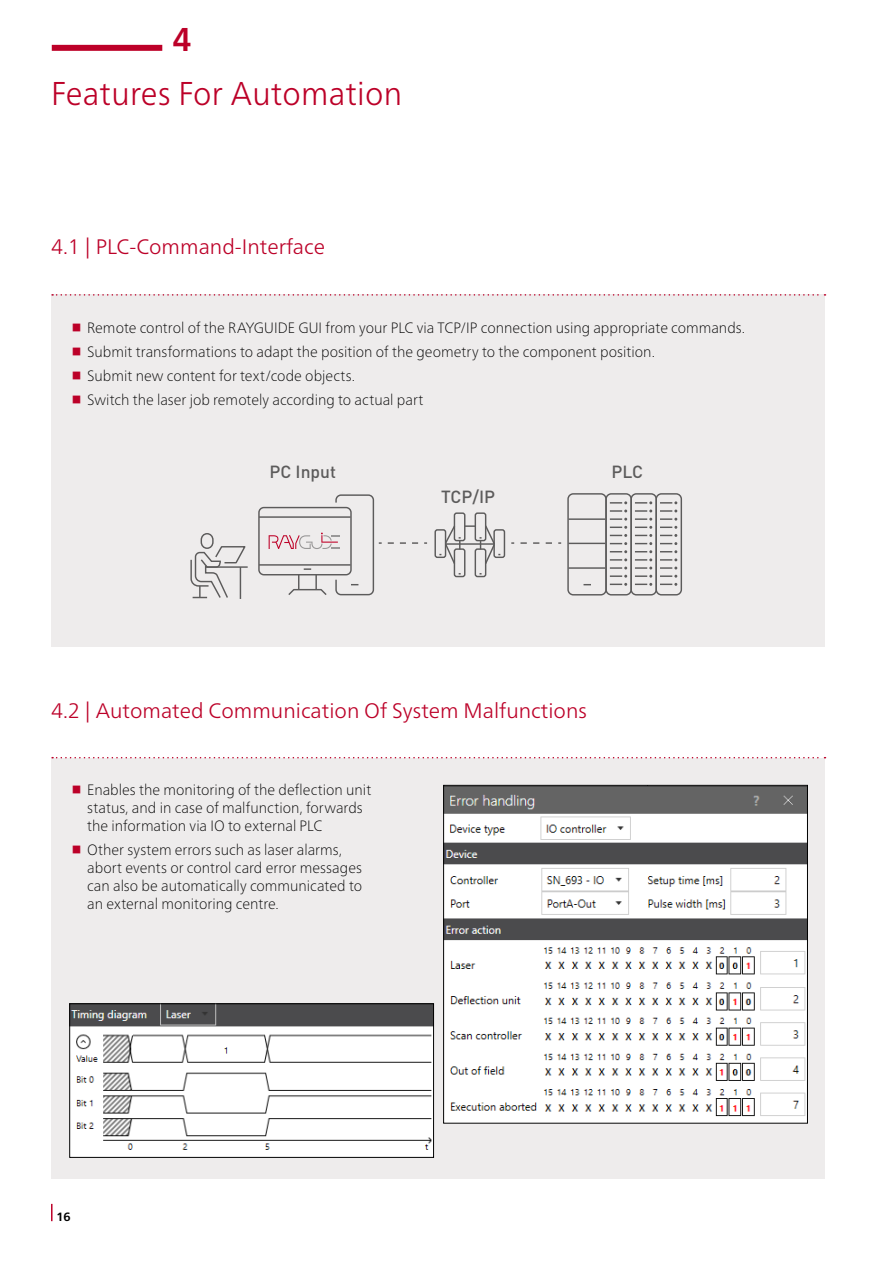
<style>
.page{position:relative;width:893px;height:1263px;background:#fff}
.page>*{position:absolute;margin:0;border:0;box-sizing:border-box;transform-origin:0 0}
.t1{font:300 33px "Frutiger Neue LT Pro";letter-spacing:.01em;color:#bc0028;scale:.94 1}
.t2{font:700 33px "Frutiger Neue LT Pro";color:#bc0028;scale:.94 1}
.t3{font:300 21px "Frutiger Neue LT Pro";color:#bc0028}
.t4{font:500 17.4px "DIN";color:#636363}
.t5{font:100 15px/18px "Frutiger Neue LT Pro";color:#000}
.t6{font:700 12px "Frutiger Neue LT Pro";color:#000}
</style>
<div class="page">
<svg style="left:51px;top:1204px;width:2px;height:17px"></svg>
<div style="left:52px;top:45px;width:110px;height:6px;background:#bd0028"></div>
<div style="left:51px;top:295px;width:774px;height:352px;background:#eeecec"></div>
<div style="left:51px;top:758px;width:774px;height:421px;background:#eeecec"></div>
<svg style="left:52px;top:294px;width:773px;height:2px"></svg>
<svg style="left:52px;top:757px;width:773px;height:1px"></svg>
<div style="left:201px;top:533px;width:13px;height:16px;border:1px solid #636363;border-radius:6px"></div>
<hr style="left:206px;top:566px;width:42px;height:2px;background:#636363">
<svg style="left:190px;top:545px;width:57px;height:54px"></svg>
<hr style="left:240px;top:567px;width:1px;height:32px;background:#636363">
<div style="left:258px;top:507px;width:94px;height:68px;border:1px solid #636363;border-radius:5px"></div>
<div style="left:335px;top:494px;width:39px;height:101px;border:1px solid #636363;border-radius:5px"></div>
<svg style="left:287px;top:568px;width:41px;height:27px"></svg>
<hr style="left:259px;top:516px;width:92px;height:2px;background:#636363">
<hr style="left:259px;top:564px;width:92px;height:2px;background:#636363">
<div style="left:567px;top:493px;width:40px;height:102px;border:1px solid #636363;border-radius:5px"></div>
<div style="left:475px;top:548px;width:11px;height:29px;border:1px solid #636363;border-radius:2px"></div>
<div style="left:454px;top:548px;width:11px;height:29px;border:1px solid #636363;border-radius:2px"></div>
<div style="left:475px;top:512px;width:11px;height:29px;border:1px solid #636363;border-radius:2px"></div>
<div style="left:454px;top:512px;width:11px;height:29px;border:1px solid #636363;border-radius:2px"></div>
<div style="left:434px;top:529px;width:12px;height:29px;border:1px solid #636363;border-radius:2px"></div>
<div style="left:493px;top:529px;width:12px;height:29px;border:1px solid #636363;border-radius:2px"></div>
<div style="left:605px;top:493px;width:27px;height:102px;border:1px solid #636363;border-radius:5px"></div>
<svg style="left:379px;top:542px;width:39px;height:2px"></svg>
<svg style="left:511px;top:542px;width:41px;height:2px"></svg>
<svg style="left:610px;top:501px;width:17px;height:11px"></svg>
<svg style="left:610px;top:518px;width:17px;height:43px"></svg>
<hr style="left:568px;top:567px;width:37px;height:2px;background:#636363">
<hr style="left:568px;top:543px;width:37px;height:1px;background:#636363">
<hr style="left:568px;top:518px;width:37px;height:2px;background:#636363">
<svg style="left:610px;top:567px;width:17px;height:2px"></svg>
<svg style="left:610px;top:575px;width:17px;height:11px"></svg>
<div style="left:630px;top:493px;width:27px;height:102px;border:1px solid #636363;border-radius:5px"></div>
<svg style="left:635px;top:501px;width:17px;height:11px"></svg>
<svg style="left:635px;top:518px;width:17px;height:43px"></svg>
<svg style="left:635px;top:567px;width:17px;height:2px"></svg>
<svg style="left:635px;top:575px;width:17px;height:11px"></svg>
<div style="left:655px;top:493px;width:27px;height:102px;border:1px solid #636363;border-radius:5px"></div>
<svg style="left:660px;top:501px;width:17px;height:11px"></svg>
<svg style="left:660px;top:518px;width:17px;height:43px"></svg>
<svg style="left:660px;top:567px;width:17px;height:2px"></svg>
<svg style="left:660px;top:575px;width:17px;height:11px"></svg>
<svg style="left:439px;top:524px;width:61px;height:42px"></svg>
<hr style="left:445px;top:543px;width:50px;height:2px;background:#636363">
<img style="left:445px;top:787px;width:361px;height:334px">
<div style="left:443px;top:785px;width:365px;height:338px;border:1px solid #000"></div>
<img style="left:72px;top:1005px;width:360px;height:150px">
<div style="left:70px;top:1003px;width:364px;height:154px;border:1px solid #000"></div>
<svg style="left:269px;top:532px;width:70px;height:17px"></svg>
<h1 class="t2" style="left:173px;top:20px;width:21px">4</h1>
<h1 class="t1" style="left:51px;top:74px;width:375px">Features For Automation</h1>
<h2 class="t3" style="left:51px;top:234px;width:276px">4.1 | PLC-Command-Interface</h2>
<p class="t5" style="left:87px;top:316px;width:660px;line-height:24px">Remote control of the RAYGUIDE GUI from your PLC via TCP/IP connection using appropriate commands.<br>Submit transformations to adapt the position of the geometry to the component position.<br>Submit new content for text/code objects.<br>Switch the laser job remotely according to actual part</p>
<p class="t4" style="left:270px;top:461px;width:68px">PC Input</p>
<p class="t4" style="left:612px;top:461px;width:33px">PLC</p>
<p class="t4" style="left:441px;top:485px;width:55px">TCP/IP</p>
<h2 class="t3" style="left:51px;top:698px;width:537px">4.2 | Automated Communication Of System Malfunctions</h2>
<p class="t5" style="left:87px;top:781px;width:286px">Enables the monitoring of the deflection unit status, and in case of malfunction, forwards the information via IO to external PLC</p>
<p class="t5" style="left:87px;top:841px;width:276px">Other system errors such as laser alarms, abort events or control card error messages can also be automatically communicated to an external monitoring centre.</p>
<p class="t6" style="left:56px;top:1210px;width:16px">16</p>
</div>
